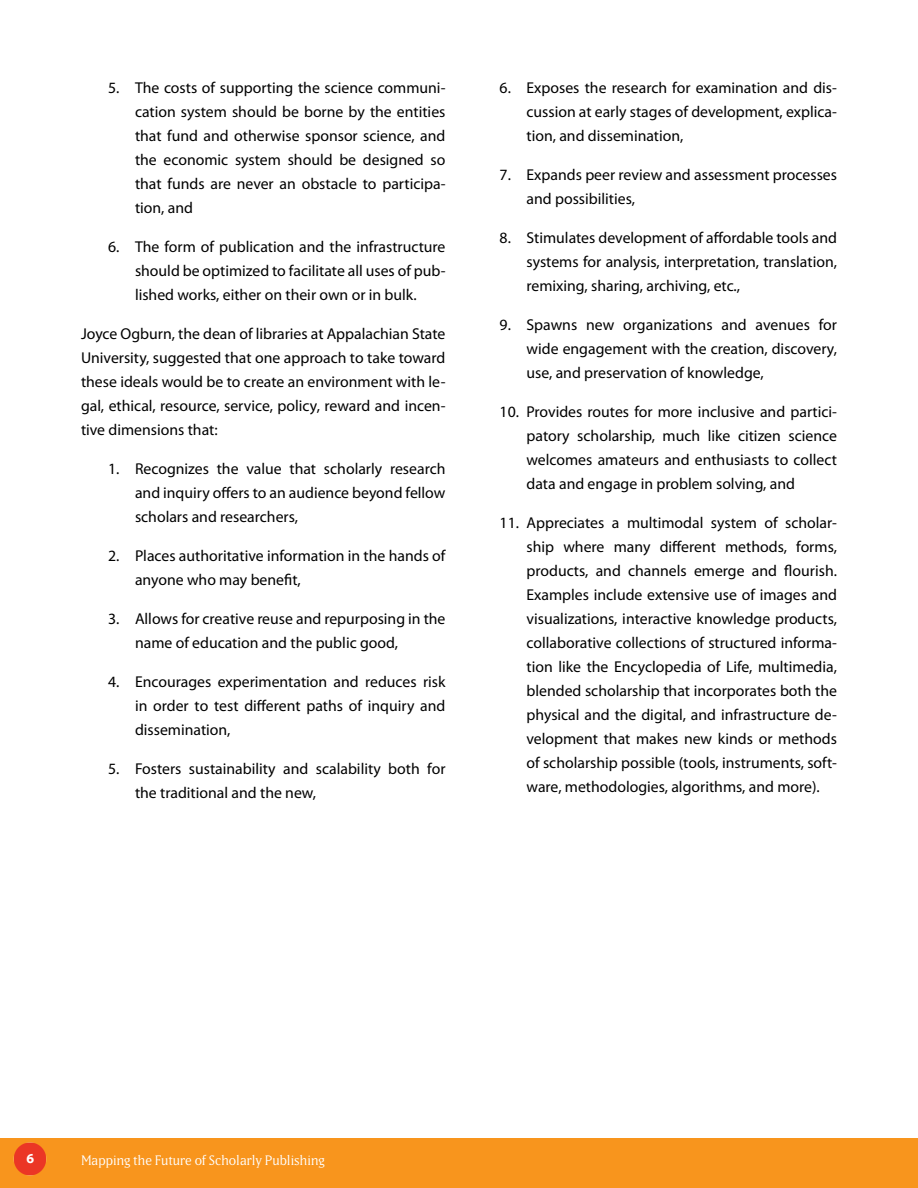
<style>
.page{position:relative;width:918px;height:1188px;background:#fff}
.page>*{position:absolute;margin:0;border:0;box-sizing:border-box;transform-origin:0 0}
.t1{font:15.75px/24px "Myriad Pro";color:#000;text-align:justify}
.t2{font:13.5px "Matrix II Book";color:#fff}
.t3{font:700 13.5px "Myriad Web Pro";color:#fff}
</style>
<div class="page">
<div style="left:0;top:1138px;width:918px;height:50px;background:#f8951d"></div>
<img style="left:13px;top:1142px;width:34px;height:34px">
<p class="t1" style="left:135px;top:75px;width:312px;text-indent:-27px">5. The costs of supporting the science communi&shy;cation system should be borne by the entities that fund and otherwise sponsor science, and the economic system should be designed so that funds are never an obstacle to participa&shy;tion, and</p>
<p class="t1" style="left:135px;top:234px;width:312px;text-indent:-27px">6. The form of publication and the infrastructure should be optimized to facilitate all uses of pub&shy;lished works, either on their own or in bulk.</p>
<p class="t1" style="left:81px;top:321px;width:366px">Joyce Ogburn, the dean of libraries at Appalachian State University, suggested that one approach to take toward these ideals would be to create an environment with le&shy;gal, ethical, resource, service, policy, reward and incen&shy;tive dimensions that:</p>
<p class="t1" style="left:135px;top:456px;width:312px;text-indent:-27px">1. Recognizes the value that scholarly research and inquiry offers to an audience beyond fellow scholars and researchers,</p>
<p class="t1" style="left:135px;top:543px;width:312px;text-indent:-27px">2. Places authoritative information in the hands of anyone who may benefit,</p>
<p class="t1" style="left:135px;top:606px;width:312px;text-indent:-27px">3. Allows for creative reuse and repurposing in the name of education and the public good,</p>
<p class="t1" style="left:135px;top:669px;width:312px;text-indent:-27px">4. Encourages experimentation and reduces risk in order to test different paths of inquiry and dissemination,</p>
<p class="t1" style="left:135px;top:756px;width:312px;text-indent:-27px">5. Fosters sustainability and scalability both for the traditional and the new,</p>
<p class="t1" style="left:527px;top:75px;width:312px;text-indent:-27px">6. Exposes the research for examination and dis&shy;cussion at early stages of development, explica&shy;tion, and dissemination,</p>
<p class="t1" style="left:527px;top:162px;width:312px;text-indent:-27px">7. Expands peer review and assessment processes and possibilities,</p>
<p class="t1" style="left:527px;top:225px;width:312px;text-indent:-27px">8. Stimulates development of affordable tools and systems for analysis, interpretation, translation, remixing, sharing, archiving, etc.,</p>
<p class="t1" style="left:527px;top:312px;width:312px;text-indent:-27px">9. Spawns new organizations and avenues for wide engagement with the creation, discovery, use, and preservation of knowledge,</p>
<p class="t1" style="left:527px;top:399px;width:312px;text-indent:-27px">10. Provides routes for more inclusive and partici&shy;patory scholarship, much like citizen science welcomes amateurs and enthusiasts to collect data and engage in problem solving, and</p>
<p class="t1" style="left:527px;top:510px;width:312px;text-indent:-27px">11. Appreciates a multimodal system of scholar&shy;ship where many different methods, forms, products, and channels emerge and flourish.<br>Examples include extensive use of images and visualizations, interactive knowledge products, collaborative collections of structured informa&shy;tion like the Encyclopedia of Life, multimedia, blended scholarship that incorporates both the physical and the digital, and infrastructure de&shy;velopment that makes new kinds or methods of scholarship possible (tools, instruments, soft&shy;ware, methodologies, algorithms, and more).</p>
<p class="t3" style="left:26px;top:1151px;width:9px">6</p>
<p class="t2" style="left:81px;top:1152px;width:245px">Mapping the Future of Scholarly Publishing</p>
</div>
